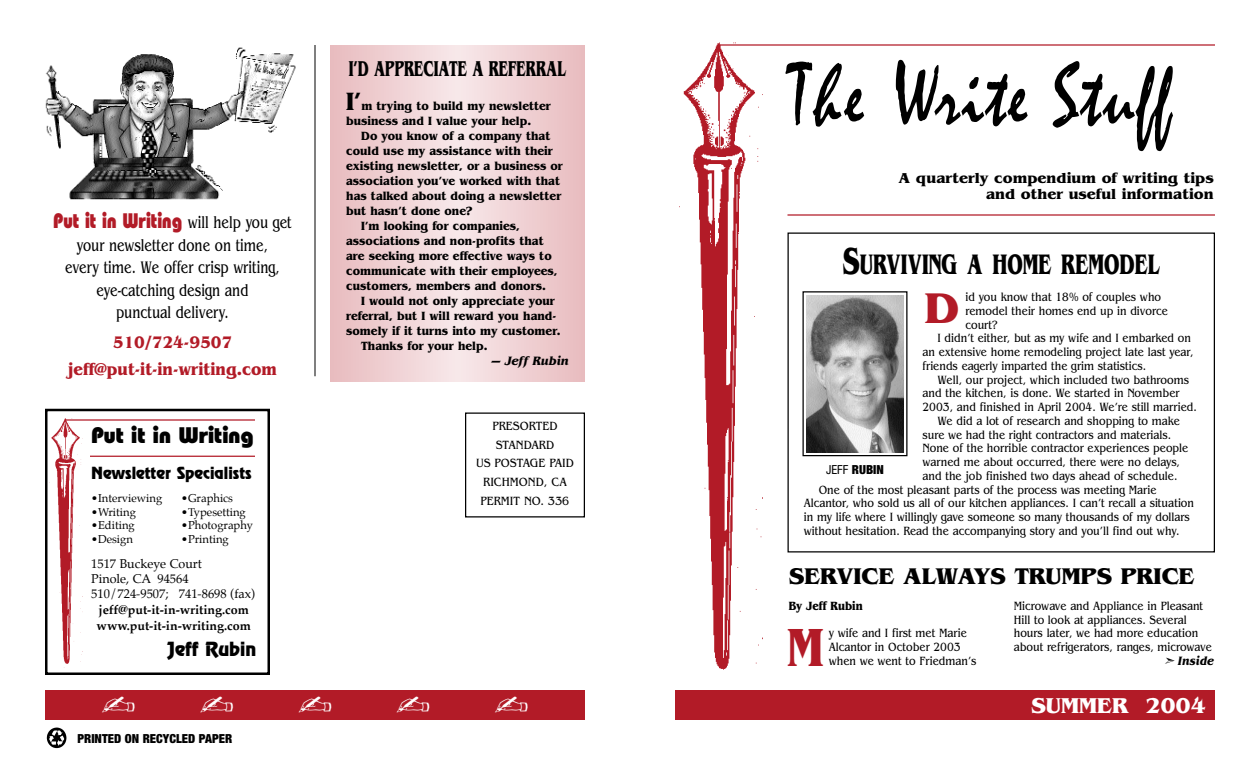
<style>
.page{position:relative;width:1260px;height:765px;background:#fff}
.page>*{position:absolute;margin:0;border:0;box-sizing:border-box;transform-origin:0 0}
.t1{font:90px "Mistral";letter-spacing:.025em;color:#000;scale:.85 1}
.t2{font:700 56.25px "Benguiat";color:#b21b27;scale:.8 1}
.t3{font:700 45px "Benguiat";color:#b21b27}
.t4{font:700 29.5px "Benguiat";color:#000;scale:.67 1}
.t5{font:700 23.75px "Benguiat";color:#000}
.t6{font:700 22.5px "Benguiat";color:#000;scale:.63 1}
.t7{font:800 22.5px "Bauhaus";color:#000}
.t8{font:700 22.5px "Benguiat";color:#fff}
.t9{font:800 21px "Bauhaus";color:#b21b27;scale:.83 1}
.t10{font:17.5px/22.5px "Benguiat";color:#000;text-align:center;scale:.75 1}
.t11{font:700 17.5px/26.2px "Benguiat";color:#b21b27;text-align:center;scale:.9 1}
.t12{font:17.5px "Revue";color:#000}
.t13{font:700 15px/16.2px "Benguiat";color:#000;text-align:right}
.t14{font:15px "Revue";color:#000}
.t15{font:12.5px/13.8px "Benguiat";color:#000;scale:.85 1}
.t16{font:700 12.5px/15px "Benguiat";color:#000;scale:.9 1}
.t17{font:12.5px/15px "Palatino";color:#000}
.t18{font:12.5px/18.8px "Benguiat";color:#000;text-align:center;scale:.9 1}
.t19{font:700 12.5px/16.2px "Palatino";color:#000}
.t20{font:900 condensed 12.5px "Helvetica Neue";color:#000}
.t21{font:700 12.5px "Benguiat";color:#000;scale:.85 1}
.t22{font:italic 700 12.5px "Benguiat";color:#000;scale:.9 1}
.t23{font:italic 700 12.5px "Benguiat";color:#000;scale:.85 1}
.t24{font:11.25px "Palatino";color:#000}
.s1{font-family:"Benguiat";font-weight:400;font-size:17.5px;color:#000}
.s2{font-size:26.25px}
.s3{font-size:39.38px}
.s4{font-weight:400}
</style>
<div class="page">
<img style="left:679px;top:42px;width:83px;height:628px">
<div style="left:675px;top:690px;width:540px;height:30px;background:#b21b27"></div>
<div style="left:465px;top:412px;width:120px;height:106px;border:1px solid #000"></div>
<div style="left:45px;top:690px;width:540px;height:30px;background:#b21b27"></div>
<img style="left:46px;top:727px;width:21px;height:22px">
<hr style="left:788px;top:214px;width:427px;height:2px;background:#b21b27">
<hr style="left:718px;top:44px;width:497px;height:2px;background:#b21b27">
<svg style="left:723px;top:52px;width:39px;height:36px"></svg>
<div style="left:45px;top:409px;width:225px;height:266px;border:2px solid #000"></div>
<img style="left:49px;top:418px;width:33px;height:246px">
<hr style="left:65px;top:419px;width:190px;height:2px;background:#b21b27">
<hr style="left:90px;top:456px;width:165px;height:1px;background:#b21b27">
<hr style="left:315px;top:45px;width:1px;height:331px;background:#000">
<img style="left:45px;top:47px;width:251px;height:153px">
<div style="left:331px;top:45px;width:253px;height:336px;background:#e8bcbf"></div>
<div style="left:342px;top:45px;width:231px;height:336px;background:#eac0c3"></div>
<div style="left:353px;top:45px;width:209px;height:336px;background:#ebc4c7"></div>
<div style="left:364px;top:45px;width:187px;height:336px;background:#ecc8ca"></div>
<div style="left:375px;top:45px;width:165px;height:336px;background:#eeccce"></div>
<div style="left:386px;top:45px;width:143px;height:336px;background:#efcfd2"></div>
<div style="left:397px;top:45px;width:121px;height:336px;background:#f0d3d6"></div>
<div style="left:408px;top:45px;width:99px;height:336px;background:#f2d7d9"></div>
<div style="left:419px;top:45px;width:77px;height:336px;background:#f3dbdd"></div>
<div style="left:430px;top:45px;width:55px;height:336px;background:#f4dfe1"></div>
<div style="left:441px;top:45px;width:33px;height:336px;background:#f6e3e5"></div>
<div style="left:452px;top:45px;width:11px;height:336px;background:#f7e7e8"></div>
<img style="left:806px;top:295px;width:98px;height:157px">
<h3 class="t9" style="left:53px;top:214px;width:289px">Put it in Writing <span class="s1">will help you get</span></h3>
<h3 class="t10" style="left:65px;top:236px;width:288px">your newsletter done on time, every time. We offer crisp writing, eye-catching design and<br>punctual delivery.</h3>
<h3 class="t11" style="left:68px;top:331px;width:234px">510/724-9507 jeff@put-it-in-writing.com</h3>
<h3 class="t7" style="left:91px;top:427px;width:164px">Put it in Writing</h3>
<p class="t14" style="left:91px;top:466px;width:162px">Newsletter Specialists</p>
<p class="t24" style="left:91px;top:493px;width:73px">•Interviewing</p>
<p class="t24" style="left:91px;top:506px;width:46px">•Writing</p>
<p class="t24" style="left:91px;top:520px;width:45px">•Editing</p>
<p class="t24" style="left:91px;top:534px;width:43px">•Design</p>
<p class="t24" style="left:181px;top:493px;width:53px">•Graphics</p>
<p class="t24" style="left:181px;top:506px;width:66px">•Typesetting</p>
<p class="t24" style="left:181px;top:520px;width:73px">•Photography</p>
<p class="t24" style="left:181px;top:534px;width:49px">•Printing</p>
<p class="t17" style="left:91px;top:557px;width:166px">1517 Buckeye Court<br>Pinole, CA 94564<br>510/724-9507; 741-8698 (fax)</p>
<p class="t19" style="left:97px;top:603px;width:156px">jeff@put-it-in-writing.com www.put-it-in-writing.com</p>
<h3 class="t12" style="left:167px;top:641px;width:91px">Jeff Rubin</h3>
<p class="t20" style="left:78px;top:734px;width:156px">PRINTED ON RECYCLED PAPER</p>
<h3 class="t6" style="left:349px;top:60px;width:346px">I’D APPRECIATE A REFERRAL</h3>
<p class="t16" style="left:346px;top:99px;width:229px"><span class="s2">I’</span>m trying to build my newsletter business and I value your help.</p>
<p class="t16" style="left:361px;top:129px;width:212px">Do you know of a company that</p>
<p class="t16" style="left:346px;top:144px;width:231px">could use my assistance with their</p>
<p class="t16" style="left:346px;top:159px;width:242px">existing newsletter, or a business or</p>
<p class="t16" style="left:346px;top:174px;width:239px">association you’ve worked with that</p>
<p class="t16" style="left:346px;top:189px;width:240px">has talked about doing a newsletter</p>
<p class="t16" style="left:346px;top:204px;width:142px">but hasn’t done one?</p>
<p class="t16" style="left:361px;top:219px;width:178px">I’m looking for companies,</p>
<p class="t16" style="left:346px;top:234px;width:221px">associations and non-profits that</p>
<p class="t16" style="left:346px;top:249px;width:230px">are seeking more effective ways to</p>
<p class="t16" style="left:346px;top:264px;width:236px">communicate with their employees,</p>
<p class="t16" style="left:346px;top:279px;width:223px">customers, members and donors.</p>
<p class="t16" style="left:361px;top:294px;width:217px">I would not only appreciate your</p>
<p class="t16" style="left:346px;top:309px;width:235px">referral, but I will reward you hand-</p>
<p class="t16" style="left:346px;top:324px;width:240px">somely if it turns into my customer.</p>
<p class="t16" style="left:361px;top:339px;width:142px">Thanks for your help.</p>
<p class="t22" style="left:491px;top:356px;width:87px">— Jeff Rubin</p>
<p class="t18" style="left:476px;top:418px;width:110px">PRESORTED<br>STANDARD<br>US POSTAGE PAID<br>RICHMOND, CA<br>PERMIT NO. 336</p>
<h1 class="t1" style="left:789px;top:57px;width:453px">The Write Stuff</h1>
<p class="t13" style="left:899px;top:171px;width:317px">A quarterly compendium of writing tips and other useful information</p>
<h3 class="t4" style="left:842px;top:253px;width:476px"><span class="s3">S</span>URVIVING A HOME REMODEL</h3>
<p class="t15" style="left:965px;top:291px;width:232px">id you know that 18% of couples who</p>
<p class="t15" style="left:965px;top:305px;width:240px">remodel their homes end up in divorce</p>
<p class="t15" style="left:965px;top:319px;width:40px">court?</p>
<p class="t15" style="left:938px;top:333px;width:300px">I didn’t either, but as my wife and I embarked on</p>
<p class="t15" style="left:922px;top:346px;width:320px">an extensive home remodeling project late last year,</p>
<p class="t15" style="left:922px;top:360px;width:265px">friends eagerly imparted the grim statistics.</p>
<p class="t15" style="left:938px;top:374px;width:297px">Well, our project, which included two bathrooms</p>
<p class="t15" style="left:922px;top:388px;width:304px">and the kitchen, is done. We started in November</p>
<p class="t15" style="left:922px;top:401px;width:324px">2003, and finished in April 2004. We’re still married.</p>
<p class="t15" style="left:938px;top:415px;width:287px">We did a lot of research and shopping to make</p>
<p class="t15" style="left:922px;top:429px;width:294px">sure we had the right contractors and materials.</p>
<p class="t15" style="left:922px;top:443px;width:314px">None of the horrible contractor experiences people</p>
<p class="t15" style="left:922px;top:456px;width:305px">warned me about occurred, there were no delays,</p>
<p class="t15" style="left:922px;top:470px;width:301px">and the job finished two days ahead of schedule.</p>
<p class="t15" style="left:819px;top:484px;width:399px">One of the most pleasant parts of the process was meeting Marie</p>
<p class="t15" style="left:804px;top:498px;width:461px">Alcantor, who sold us all of our kitchen appliances. I can’t recall a situation</p>
<p class="t15" style="left:804px;top:511px;width:456px">in my life where I willingly gave someone so many thousands of my dollars</p>
<p class="t15" style="left:804px;top:525px;width:443px">without hesitation. Read the accompanying story and you’ll find out why.</p>
<h3 class="t3" style="left:924px;top:291px;width:37px">D</h3>
<p class="t20" style="left:826px;top:465px;width:59px"><span class="s4">JEFF</span> RUBIN</p>
<h3 class="t5" style="left:789px;top:567px;width:407px">SERVICE ALWAYS TRUMPS PRICE</h3>
<p class="t21" style="left:789px;top:601px;width:89px">By Jeff Rubin</p>
<p class="t15" style="left:829px;top:628px;width:175px">y wife and I first met Marie<br>Alcantor in October 2003 when we went to Friedman’s</p>
<h2 class="t2" style="left:788px;top:626px;width:46px">M</h2>
<p class="t15" style="left:1014px;top:600px;width:224px">Microwave and Appliance in Pleasant</p>
<p class="t15" style="left:1014px;top:614px;width:205px">Hill to look at appliances. Several</p>
<p class="t15" style="left:1014px;top:628px;width:219px">hours later, we had more education</p>
<p class="t15" style="left:1014px;top:641px;width:235px">about refrigerators, ranges, microwave</p>
<p class="t23" style="left:1164px;top:656px;width:60px">➣ Inside</p>
<h3 class="t8" style="left:1031px;top:697px;width:177px">SUMMER 2004</h3>
</div>
